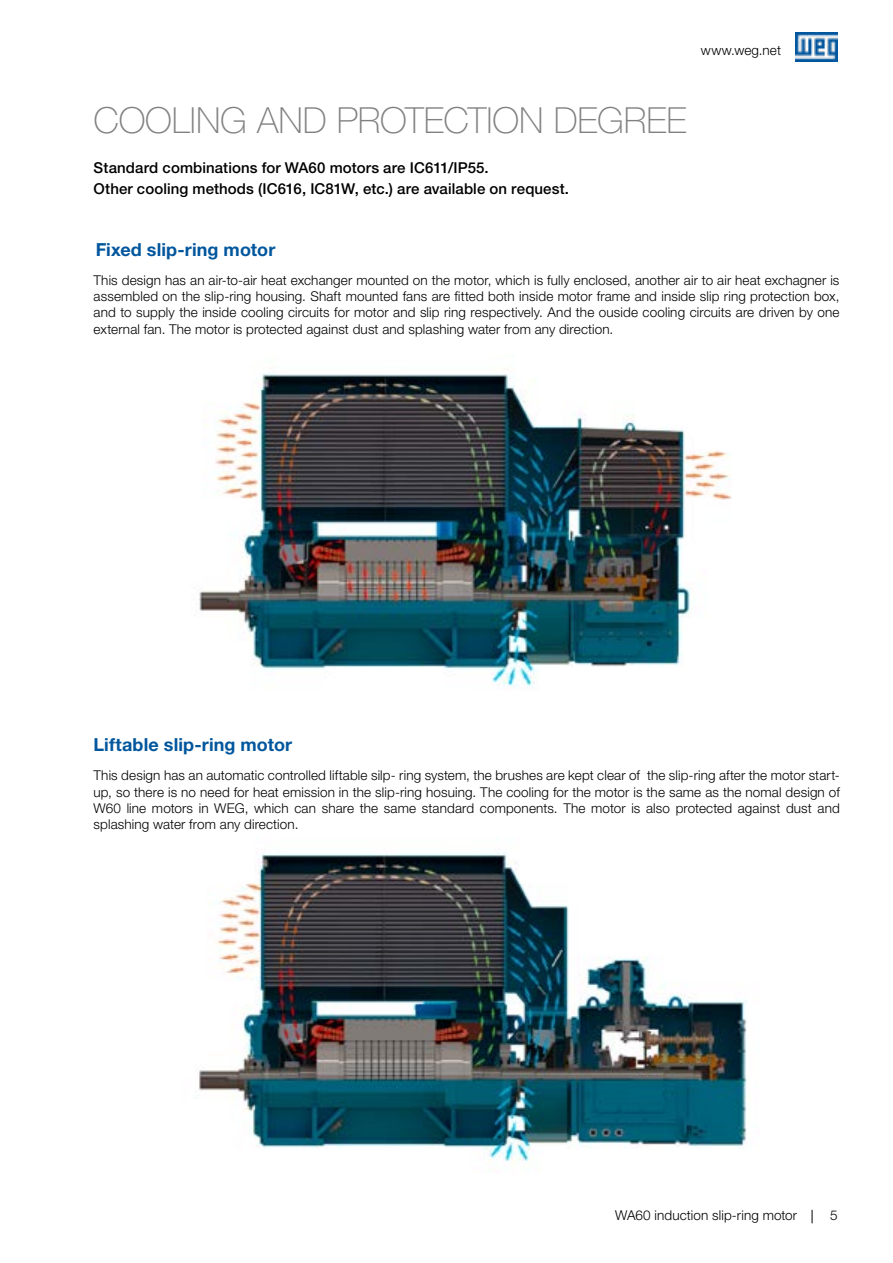
<style>
.page{position:relative;width:893px;height:1263px;background:#fff}
.page>*{position:absolute;margin:0;border:0;box-sizing:border-box;transform-origin:0 0}
.t1{font:100 36px "Helvetica Neue LT Pro";color:#818181}
.t2{font:700 18px "Helvetica Neue LT Pro";letter-spacing:.005em;color:#00569d}
.t3{font:500 15px/21px "Helvetica Neue LT Pro";letter-spacing:.005em;color:#000}
.t4{font:300 13.5px/16.2px "Helvetica Neue LT Pro";letter-spacing:.01em;color:#000;text-align:justify}
</style>
<div class="page">
<img style="left:795px;top:32px;width:43px;height:30px">
<svg style="left:812px;top:1210px;width:1px;height:13px"></svg>
<img style="left:199px;top:368px;width:533px;height:320px">
<img style="left:199px;top:852px;width:548px;height:312px">
<p class="t4" style="left:701px;top:42px;width:82px">www.weg.net</p>
<h1 class="t1" style="left:94px;top:99px;width:594px">COOLING AND PROTECTION DEGREE</h1>
<p class="t3" style="left:94px;top:157px;width:477px">Standard combinations for WA60 motors are IC611/IP55.<br>Other cooling methods (IC616, IC81W, etc.) are available on request.</p>
<h2 class="t2" style="left:96px;top:238px;width:181px">Fixed slip-ring motor</h2>
<p class="t4" style="left:94px;top:272px;width:747px">This design has an air-to-air heat exchanger mounted on the motor, which is fully enclosed, another air to air heat exchagner is assembled on the slip-ring housing. Shaft mounted fans are fitted both inside motor frame and inside slip ring protection box, and to supply the inside cooling circuits for motor and slip ring respectively. And the ouside cooling circuits are driven by one external fan. The motor is protected against dust and splashing water from any direction.</p>
<h2 class="t2" style="left:94px;top:733px;width:200px">Liftable slip-ring motor</h2>
<p class="t4" style="left:94px;top:767px;width:748px">This design has an automatic controlled liftable silp- ring system, the brushes are kept clear of the slip-ring after the motor start&shy;up, so there is no need for heat emission in the slip-ring hosuing. The cooling for the motor is the same as the nomal design of W60 line motors in WEG, which can share the same standard components. The motor is also protected against dust and splashing water from any direction.</p>
<p class="t4" style="left:615px;top:1207px;width:183px">WA60 induction slip-ring motor</p>
<p class="t4" style="left:830px;top:1207px;width:9px">5</p>
</div>
